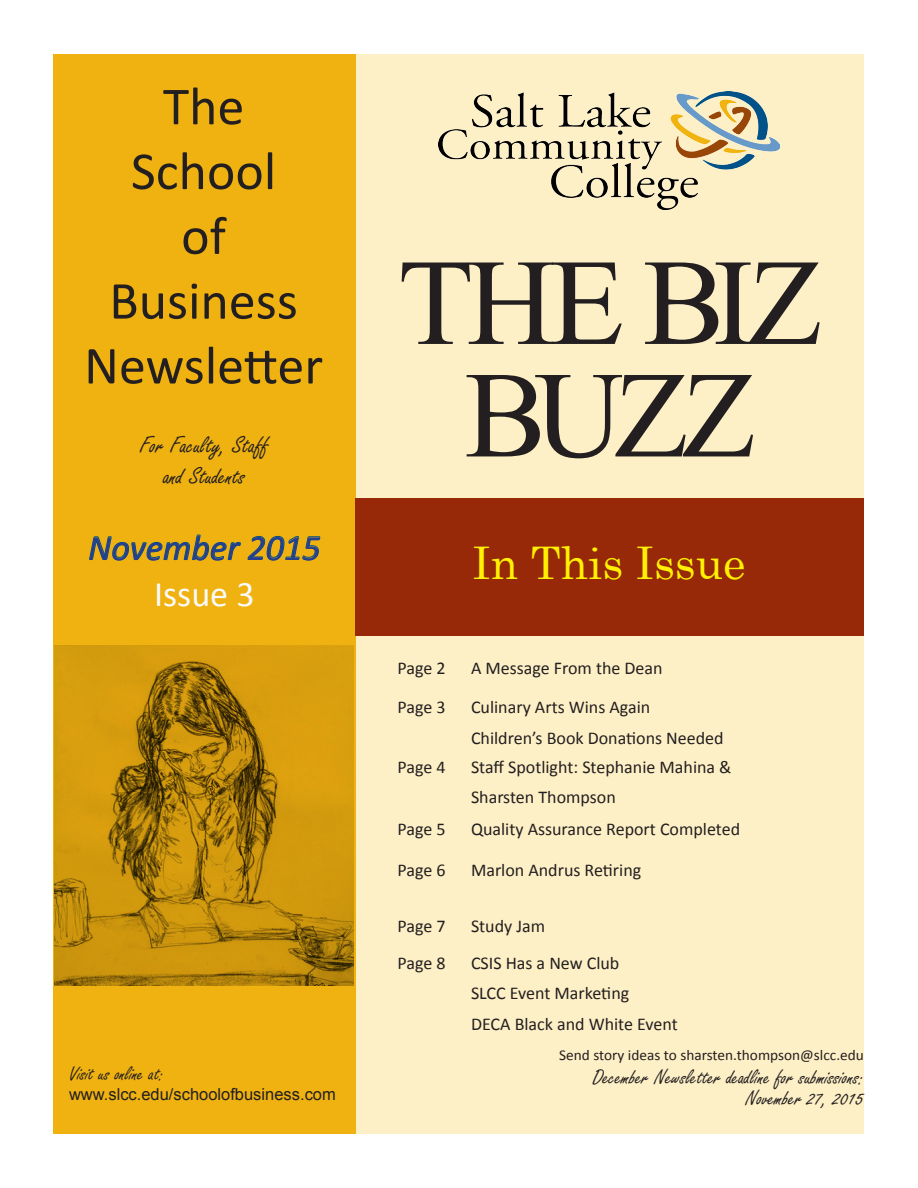
<style>
.page{position:relative;width:918px;height:1188px;background:#fff}
.page>*{position:absolute;margin:0;border:0;box-sizing:border-box;transform-origin:0 0}
.t1{font:123px "Times New Roman";letter-spacing:-.06em;color:#231f20}
.t2{font:54px "Calibri";color:#231f20}
.t3{font:45px "Century Schoolbook";color:#fff101}
.t4{font:italic 36px "Calibri";color:#253f8e}
.t5{font:36px "Calibri";color:#fafafa}
.Normal_Type{font:25.5px/30.6px "Freestyle Script";color:#231f20;text-align:center}
.t6{font:22.5px "Freestyle Script";color:#231f20}
.t7{font:21px "Freestyle Script";color:#231f20}
.Normal_Type-2{font:18px "Calibri";color:#231f20}
.t8{font:16.5px "Arial";color:#231f20}
.t9{font:15px "Calibri";color:#231f20}
</style>
<div class="page">
<div style="left:356px;top:54px;width:508px;height:1080px;background:#fef0c6"></div>
<div style="left:53px;top:54px;width:303px;height:1080px;background:#efb211"></div>
<svg style="left:89px;top:534px;width:152px;height:27px"></svg>
<svg style="left:247px;top:536px;width:74px;height:25px"></svg>
<img style="left:55px;top:646px;width:299px;height:339px">
<div style="left:356px;top:498px;width:508px;height:138px;background:#972808"></div>
<img style="left:439px;top:92px;width:340px;height:118px">
<p class="t2" style="left:163px;top:72px;width:83px">The</p>
<p class="t2" style="left:131px;top:137px;width:147px">School</p>
<p class="t2" style="left:181px;top:202px;width:46px">of</p>
<p class="t2" style="left:109px;top:267px;width:190px">Business</p>
<p class="t2" style="left:84px;top:331px;width:241px">Newsletter</p>
<p class="Normal_Type" style="left:140px;top:431px;width:130px">For Faculty, Staff and Students</p>
<p class="t4" style="left:88px;top:523px;width:234px">November 2015</p>
<p class="t5" style="left:154px;top:571px;width:102px">Issue 3</p>
<p class="t7" style="left:69px;top:1062px;width:96px">Visit us online at:</p>
<p class="t8" style="left:69px;top:1083px;width:268px">www.slcc.edu/schoolofbusiness.com</p>
<p class="t1" style="left:398px;top:220px;width:427px">THE BIZ</p>
<p class="t1" style="left:465px;top:333px;width:293px">BUZZ</p>
<p class="t3" style="left:472px;top:525px;width:275px">In This Issue</p>
<p class="Normal_Type-2" style="left:398px;top:656px;width:50px">Page 2</p>
<p class="Normal_Type-2" style="left:471px;top:656px;width:193px">A Message From the Dean</p>
<p class="Normal_Type-2" style="left:398px;top:696px;width:50px">Page 3</p>
<p class="Normal_Type-2" style="left:471px;top:696px;width:181px">Culinary Arts Wins Again</p>
<p class="Normal_Type-2" style="left:471px;top:726px;width:254px">Children’s Book Donations Needed</p>
<p class="Normal_Type-2" style="left:398px;top:755px;width:50px">Page 4</p>
<p class="Normal_Type-2" style="left:471px;top:755px;width:262px">Staff Spotlight: Stephanie Mahina &amp;</p>
<p class="Normal_Type-2" style="left:471px;top:786px;width:146px">Sharsten Thompson</p>
<p class="Normal_Type-2" style="left:398px;top:818px;width:50px">Page 5</p>
<p class="Normal_Type-2" style="left:471px;top:818px;width:271px">Quality Assurance Report Completed</p>
<p class="Normal_Type-2" style="left:398px;top:858px;width:50px">Page 6</p>
<p class="Normal_Type-2" style="left:471px;top:858px;width:172px">Marlon Andrus Retiring</p>
<p class="Normal_Type-2" style="left:398px;top:914px;width:50px">Page 7</p>
<p class="Normal_Type-2" style="left:471px;top:914px;width:76px">Study Jam</p>
<p class="Normal_Type-2" style="left:398px;top:951px;width:50px">Page 8</p>
<p class="Normal_Type-2" style="left:471px;top:951px;width:150px">CSIS Has a New Club</p>
<p class="Normal_Type-2" style="left:471px;top:982px;width:160px">SLCC Event Marketing</p>
<p class="Normal_Type-2" style="left:471px;top:1012px;width:208px">DECA Black and White Event</p>
<p class="t9" style="left:559px;top:1045px;width:306px">Send story ideas to sharsten.thompson@slcc.edu</p>
<p class="t6" style="left:593px;top:1065px;width:273px">December Newsletter deadline for submissions:</p>
<p class="t6" style="left:746px;top:1086px;width:120px">November 27, 2015</p>
</div>
